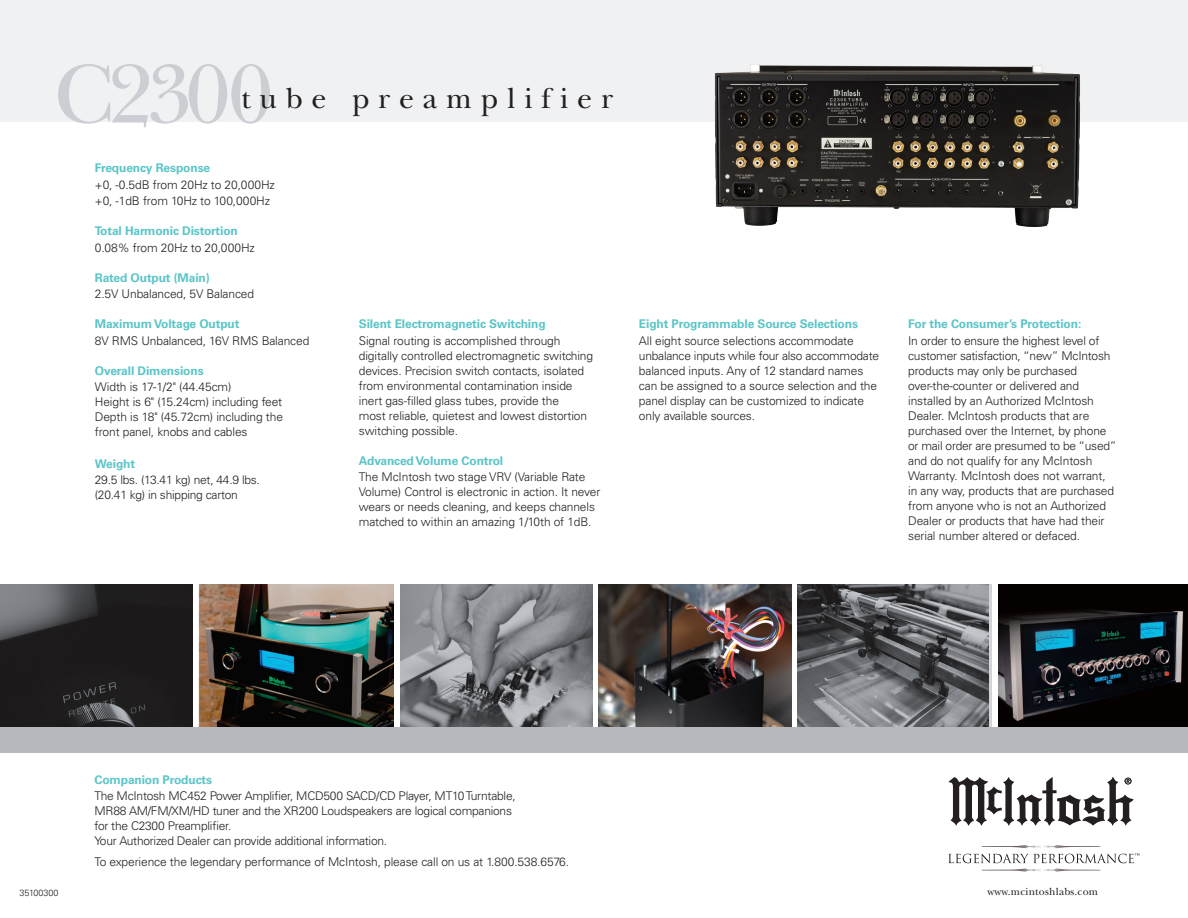
<style>
.page{position:relative;width:1188px;height:918px;background:#fff}
.page>*{position:absolute;margin:0;border:0;box-sizing:border-box;transform-origin:0 0}
.t1{font:87px "New Baskerville Std";letter-spacing:-.065em;color:#cbced2}
.t2{font:30px "New Baskerville Std";letter-spacing:.295em;color:#231f20}
.t3{font:300 12px/15px "Univers LT Std";letter-spacing:-.01em;color:#231f20}
.t4{font:700 12px "Univers LT Std";letter-spacing:-.01em;color:#5ac5c7}
.t5{font:10.65px "New Baskerville Std";letter-spacing:.02em;color:#231f20}
.t6{font:300 9px "Univers LT Std";letter-spacing:-.01em;color:#231f20}
.s1{font-weight:700;color:#5ac5c7}
</style>
<div class="page">
<div style="left:0;top:0;width:1188px;height:122px;background:#f0f1f3"></div>
<svg style="left:949px;top:777px;width:184px;height:49px"></svg>
<svg style="left:948px;top:845px;width:191px;height:27px"></svg>
<img style="left:199px;top:585px;width:195px;height:142px">
<img style="left:999px;top:585px;width:189px;height:142px">
<img style="left:599px;top:585px;width:192px;height:142px">
<div style="left:0;top:727px;width:1188px;height:26px;background:#b5b9be"></div>
<svg style="left:0;top:585px;width:193px;height:142px;background:#2a292a"></svg>
<svg style="left:400px;top:585px;width:193px;height:142px;background:#818388"></svg>
<svg style="left:797px;top:585px;width:195px;height:142px;background:#65666a"></svg>
<img style="left:714px;top:64px;width:366px;height:163px">
<p class="t1" style="left:54px;top:44px;width:221px">C2300</p>
<p class="t2" style="left:241px;top:80px;width:374px">tube preamplifier</p>
<p class="t4" style="left:95px;top:161px;width:117px">Frequency Response</p>
<p class="t3" style="left:95px;top:177px;width:182px">+0, -0.5dB from 20Hz to 20,000Hz</p>
<p class="t3" style="left:95px;top:194px;width:177px">+0, -1dB from 10Hz to 100,000Hz</p>
<p class="t4" style="left:95px;top:224px;width:145px">Total Harmonic Distortion</p>
<p class="t3" style="left:95px;top:240px;width:162px">0.08% from 20Hz to 20,000Hz</p>
<p class="t4" style="left:95px;top:271px;width:116px">Rated Output (Main)</p>
<p class="t3" style="left:95px;top:287px;width:161px">2.5V Unbalanced, 5V Balanced</p>
<p class="t4" style="left:95px;top:317px;width:146px">Maximum Voltage Output</p>
<p class="t3" style="left:95px;top:333px;width:216px">8V RMS Unbalanced, 16V RMS Balanced</p>
<p class="t4" style="left:95px;top:364px;width:110px">Overall Dimensions</p>
<p class="t3" style="left:95px;top:380px;width:138px">Width is 17-1/2" (44.45cm)</p>
<p class="t3" style="left:95px;top:395px;width:189px">Height is 6" (15.24cm) including feet</p>
<p class="t3" style="left:95px;top:410px;width:190px">Depth is 18" (45.72cm) including the</p>
<p class="t3" style="left:95px;top:425px;width:154px">front panel, knobs and cables</p>
<p class="t4" style="left:95px;top:457px;width:42px">Weight</p>
<p class="t3" style="left:95px;top:473px;width:167px">29.5 lbs. (13.41 kg) net, 44.9 lbs. (20.41 kg) in shipping carton</p>
<p class="t4" style="left:359px;top:317px;width:188px">Silent Electromagnetic Switching</p>
<p class="t3" style="left:359px;top:333px;width:236px">Signal routing is accomplished through digitally controlled electromagnetic switching devices. Precision switch contacts, isolated from environmental contamination inside inert gas-filled glass tubes, provide the<br>most reliable, quietest and lowest distortion switching possible.</p>
<p class="t3" style="left:359px;top:452px;width:228px;line-height:16.5px"><span class="s1">Advanced Volume Control<br></span>The McIntosh two stage VRV (Variable Rate</p>
<p class="t3" style="left:359px;top:485px;width:243px">Volume) Control is electronic in action. It never wears or needs cleaning, and keeps channels matched to within an amazing 1/10th of 1dB.</p>
<p class="t4" style="left:639px;top:317px;width:221px">Eight Programmable Source Selections</p>
<p class="t3" style="left:639px;top:333px;width:242px">All eight source selections accommodate unbalance inputs while four also accommodate balanced inputs. Any of 12 standard names can be assigned to a source selection and the panel display can be customized to indicate only available sources.</p>
<p class="t3" style="left:908px;top:316px;width:193px;line-height:16.5px"><span class="s1">For the Consumer’s Protection:<br></span>In order to ensure the highest level of</p>
<p class="t3" style="left:908px;top:348px;width:210px">customer satisfaction, “new” McIntosh products may only be purchased over-the-counter or delivered and installed by an Authorized McIntosh Dealer. McIntosh products that are purchased over the Internet, by phone or mail order are presumed to be “used” and do not qualify for any McIntosh Warranty. McIntosh does not warrant, in any way, products that are purchased from anyone who is not an Authorized Dealer or products that have had their serial number altered or defaced.</p>
<p class="t6" style="left:20px;top:887px;width:41px">35100300</p>
<p class="t4" style="left:94px;top:773px;width:119px">Companion Products</p>
<p class="t3" style="left:94px;top:789px;width:423px">The McIntosh MC452 Power Amplifier, MCD500 SACD/CD Player, MT10 Turntable,<br>MR88 AM/FM/XM/HD tuner and the XR200 Loudspeakers are logical companions for the C2300 Preamplifier.</p>
<p class="t3" style="left:94px;top:834px;width:294px">Your Authorized Dealer can provide additional information.</p>
<p class="t3" style="left:94px;top:855px;width:476px">To experience the legendary performance of McIntosh, please call on us at 1.800.538.6576.</p>
<p class="t5" style="left:987px;top:885px;width:112px">www.mcintoshlabs.com</p>
</div>
